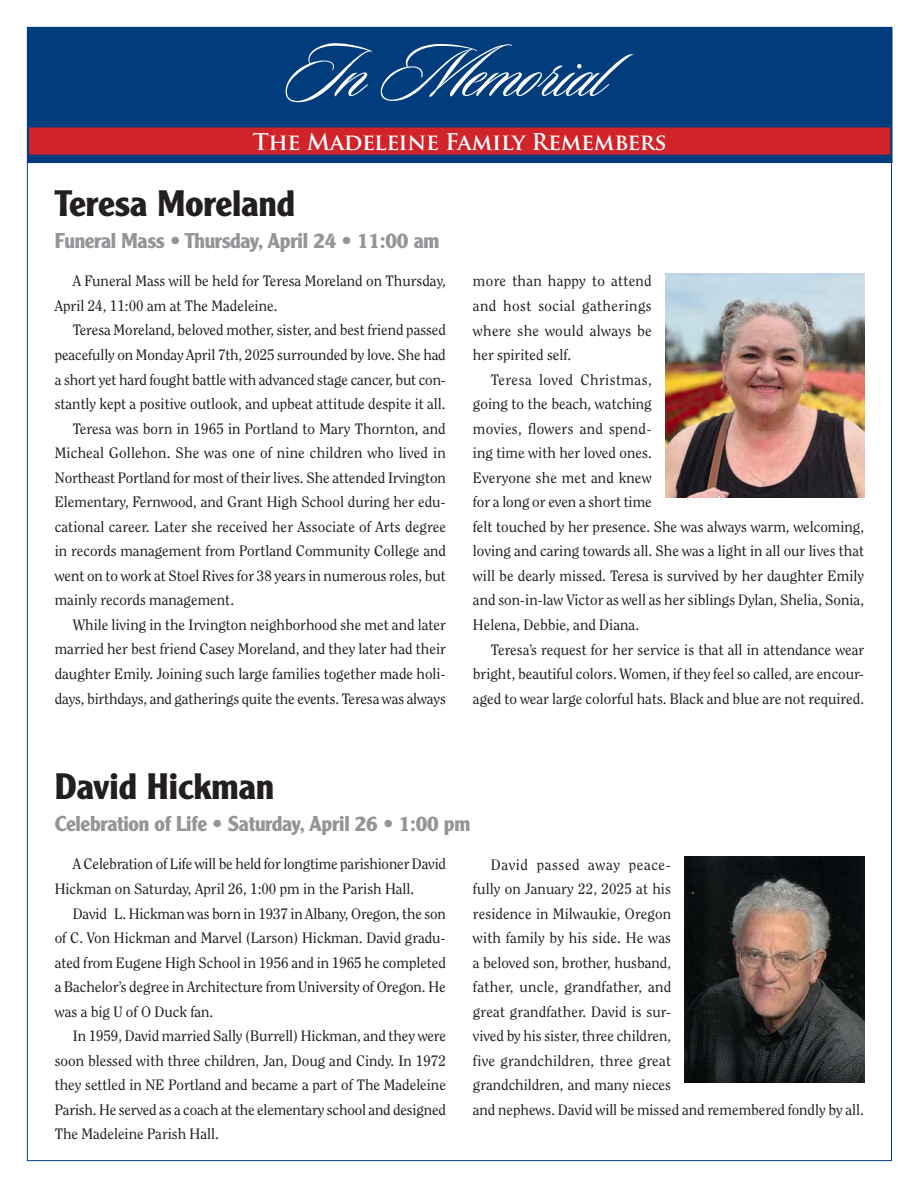
<style>
.page{position:relative;width:918px;height:1188px;background:#fff}
.page>*{position:absolute;margin:0;border:0;box-sizing:border-box;transform-origin:0 0}
.MiM_Headline{font:700 36px "Clearface Gothic LH";color:#231f20}
.article_subhead{font:700 22.5px "Trajan Pro";letter-spacing:-.015em;color:#fff}
.mad_in_memorial_subh{font:700 21px "Clearface Gothic LH";letter-spacing:-.015em;color:#939598}
.body_copy{font:15px/24.6px "Clearface ITC Pro";color:#231f20;text-align:justify}
</style>
<div class="page">
<img style="left:665px;top:274px;width:199px;height:224px">
<img style="left:685px;top:857px;width:179px;height:225px">
<div style="left:28px;top:28px;width:864px;height:134px;background:#013d7d"></div>
<div style="left:29px;top:127px;width:861px;height:28px;background:#d1232a"></div>
<svg style="left:286px;top:43px;width:348px;height:59px"></svg>
<div style="left:27px;top:27px;width:866px;height:136px;border:2px solid #013d7d"></div>
<p class="article_subhead" style="left:253px;top:128px;width:415px">The Madeleine Family Remembers</p>
<p class="MiM_Headline" style="left:55px;top:182px;width:242px">Teresa Moreland</p>
<p class="mad_in_memorial_subh" style="left:55px;top:228px;width:386px">Funeral Mass • Thursday, April 24 • 11:00 am</p>
<p class="body_copy" style="left:55px;top:269px;width:393px;text-indent:18px">A Funeral Mass will be held for Teresa Moreland on Thursday,<br>April 24, 11:00 am at The Madeleine.</p>
<p class="body_copy" style="left:55px;top:318px;width:393px;text-indent:18px">Teresa Moreland, beloved mother, sister, and best friend passed peacefully on Monday April 7th, 2025 surrounded by love. She had a short yet hard fought battle with advanced stage cancer, but con&shy;stantly kept a positive outlook, and upbeat attitude despite it all.</p>
<p class="body_copy" style="left:55px;top:416px;width:393px;text-indent:18px">Teresa was born in 1965 in Portland to Mary Thornton, and Micheal Gollehon. She was one of nine children who lived in Northeast Portland for most of their lives. She attended Irvington Elementary, Fernwood, and Grant High School during her edu&shy;cational career. Later she received her Associate of Arts degree in records management from Portland Community College and went on to work at Stoel Rives for 38 years in numerous roles, but mainly records management.</p>
<p class="body_copy" style="left:55px;top:612px;width:393px;text-indent:18px">While living in the Irvington neighborhood she met and later married her best friend Casey Moreland, and they later had their daughter Emily. Joining such large families together made holi&shy;days, birthdays, and gatherings quite the events. Teresa was always</p>
<p class="body_copy" style="left:473px;top:269px;width:180px">more than happy to attend and host social gatherings where she would always be her spirited self.</p>
<p class="body_copy" style="left:473px;top:367px;width:393px;text-align:left;text-indent:18px">Teresa loved Christmas,<br>going to the beach, watching<br>movies, flowers and spend-<br>ing time with her loved ones.<br>Everyone she met and knew<br>for a long or even a short time<br>felt touched by her presence. She was always warm, welcoming, loving and caring towards all. She was a light in all our lives that will be dearly missed. Teresa is survived by her daughter Emily and son-in-law Victor as well as her siblings Dylan, Shelia, Sonia, Helena, Debbie, and Diana.</p>
<p class="body_copy" style="left:473px;top:637px;width:393px;text-indent:18px">Teresa’s request for her service is that all in attendance wear bright, beautiful colors. Women, if they feel so called, are encour&shy;aged to wear large colorful hats. Black and blue are not required.</p>
<p class="MiM_Headline" style="left:55px;top:765px;width:221px">David Hickman</p>
<p class="mad_in_memorial_subh" style="left:55px;top:811px;width:417px">Celebration of Life • Saturday, April 26 • 1:00 pm</p>
<p class="body_copy" style="left:55px;top:852px;width:393px;text-indent:18px">A Celebration of Life will be held for longtime parishioner David<br>Hickman on Saturday, April 26, 1:00 pm in the Parish Hall.</p>
<p class="body_copy" style="left:55px;top:901px;width:393px;text-indent:18px">David L. Hickman was born in 1937 in Albany, Oregon, the son of C. Von Hickman and Marvel (Larson) Hickman. David gradu&shy;ated from Eugene High School in 1956 and in 1965 he completed a Bachelor’s degree in Architecture from University of Oregon. He was a big U of O Duck fan.</p>
<p class="body_copy" style="left:55px;top:1024px;width:393px;text-indent:18px">In 1959, David married Sally (Burrell) Hickman, and they were soon blessed with three children, Jan, Doug and Cindy. In 1972 they settled in NE Portland and became a part of The Madeleine Parish. He served as a coach at the elementary school and designed The Madeleine Parish Hall.</p>
<p class="body_copy" style="left:473px;top:852px;width:392px;text-align:left;text-indent:18px">David passed away peace-<br>fully on January 22, 2025 at his<br>residence in Milwaukie, Oregon<br>with family by his side. He was<br>a beloved son, brother, husband,<br>father, uncle, grandfather, and<br>great grandfather. David is sur-<br>vived by his sister, three children,<br>five grandchildren, three great<br>grandchildren, and many nieces<br>and nephews. David will be missed and remembered fondly by all.</p>
</div>
